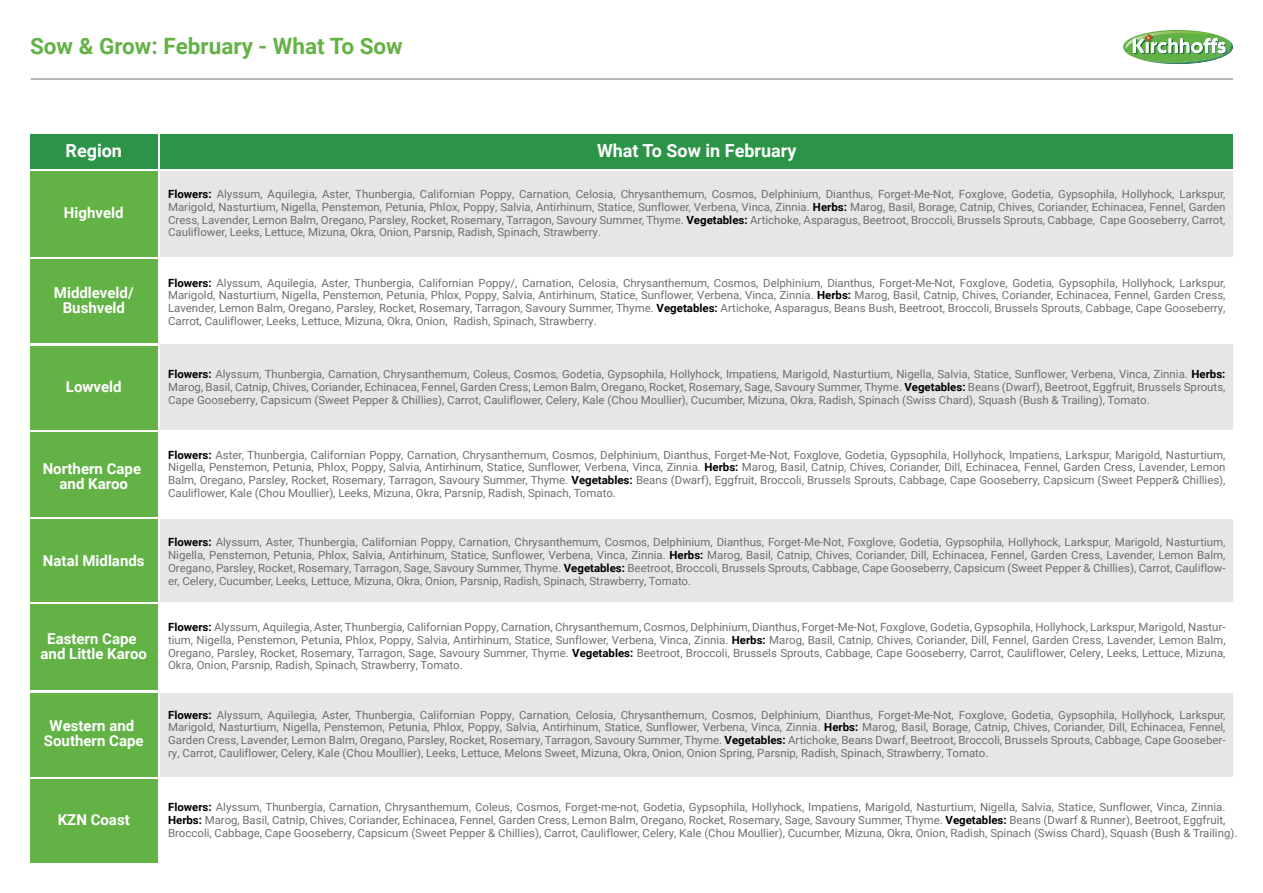
<style>
.page{position:relative;width:1263px;height:893px;background:#fff}
.page>*{position:absolute;margin:0;border:0;box-sizing:border-box;transform-origin:0 0}
.t1{font:700 22.5px "Roboto";color:#63b246}
.t2{font:700 18px "Roboto";color:#fff}
.t3{font:700 15px/15px "Roboto";color:#fff;text-align:center}
.t4{font:11.25px/12.8px "Roboto";color:#6e6f71;text-align:justify}
.s1{font-weight:700;color:#010101}
</style>
<div class="page">
<svg style="left:1123px;top:30px;width:110px;height:34px"></svg>
<hr style="left:31px;top:79px;width:1202px;height:1px;background:#6e6f71">
<div style="left:30px;top:171px;width:128px;height:86px;background:#63b246"></div>
<div style="left:161px;top:171px;width:1072px;height:86px;background:#e6e6e6"></div>
<div style="left:30px;top:260px;width:128px;height:83px;background:#63b246"></div>
<div style="left:30px;top:346px;width:128px;height:84px;background:#63b246"></div>
<div style="left:161px;top:346px;width:1072px;height:84px;background:#e6e6e6"></div>
<div style="left:161px;top:519px;width:1072px;height:83px;background:#e6e6e6"></div>
<div style="left:30px;top:605px;width:128px;height:85px;background:#63b246"></div>
<div style="left:30px;top:693px;width:128px;height:83px;background:#63b246"></div>
<div style="left:161px;top:693px;width:1072px;height:83px;background:#e6e6e6"></div>
<div style="left:30px;top:779px;width:128px;height:84px;background:#63b246"></div>
<div style="left:30px;top:134px;width:128px;height:34px;background:#2b9446"></div>
<div style="left:161px;top:134px;width:1072px;height:34px;background:#2b9446"></div>
<div style="left:30px;top:519px;width:128px;height:83px;background:#63b246"></div>
<div style="left:30px;top:433px;width:128px;height:84px;background:#63b246"></div>
<h1 class="t1" style="left:30px;top:30px;width:374px">Sow &amp; Grow: February - What To Sow</h1>
<h2 class="t2" style="left:66px;top:138px;width:58px">Region</h2>
<h2 class="t2" style="left:597px;top:138px;width:201px">What To Sow in February</h2>
<h3 class="t3" style="left:64px;top:205px;width:61px">Highveld</h3>
<p class="t4" style="left:168px;top:187px;width:1059px"><span class="s1">Flowers:</span> Alyssum, Aquilegia, Aster, Thunbergia, Californian Poppy, Carnation, Celosia, Chrysanthemum, Cosmos, Delphinium, Dianthus, Forget-Me-Not, Foxglove, Godetia, Gypsophila, Hollyhock, Larkspur, Marigold, Nasturtium, Nigella, Penstemon, Petunia, Phlox, Poppy, Salvia, Antirhinum, Statice, Sunflower, Verbena, Vinca, Zinnia. <span class="s1">Herbs:</span> Marog, Basil, Borage, Catnip, Chives, Coriander, Echinacea, Fennel, Garden Cress, Lavender, Lemon Balm, Oregano, Parsley, Rocket, Rosemary, Tarragon, Savoury Summer, Thyme. <span class="s1">Vegetables:</span> Artichoke, Asparagus, Beetroot, Broccoli, Brussels Sprouts, Cabbage, Cape Gooseberry, Carrot, Cauliflower, Leeks, Lettuce, Mizuna, Okra, Onion, Parsnip, Radish, Spinach, Strawberry.</p>
<h3 class="t3" style="left:54px;top:284px;width:81px">Middleveld/<br>Bushveld</h3>
<p class="t4" style="left:168px;top:276px;width:1059px"><span class="s1">Flowers:</span> Alyssum, Aquilegia, Aster, Thunbergia, Californian Poppy/, Carnation, Celosia, Chrysanthemum, Cosmos, Delphinium, Dianthus, Forget-Me-Not, Foxglove, Godetia, Gypsophila, Hollyhock, Larkspur, Marigold, Nasturtium, Nigella, Penstemon, Petunia, Phlox, Poppy, Salvia, Antirhinum, Statice, Sunflower, Verbena, Vinca, Zinnia. <span class="s1">Herbs:</span> Marog, Basil, Catnip, Chives, Coriander, Echinacea, Fennel, Garden Cress, Lavender, Lemon Balm, Oregano, Parsley, Rocket, Rosemary, Tarragon, Savoury Summer, Thyme. <span class="s1">Vegetables:</span> Artichoke, Asparagus, Beans Bush, Beetroot, Broccoli, Brussels Sprouts, Cabbage, Cape Gooseberry, Carrot, Cauliflower, Leeks, Lettuce, Mizuna, Okra, Onion, Radish, Spinach, Strawberry.</p>
<h3 class="t3" style="left:66px;top:378px;width:57px">Lowveld</h3>
<h3 class="t3" style="left:43px;top:460px;width:100px">Northern Cape and Karoo</h3>
<h3 class="t3" style="left:43px;top:553px;width:103px">Natal Midlands</h3>
<p class="t4" style="left:216px;top:367px;width:796px">Thunbergia, Carnat on, Celosia, Chrysanthemum, Coleus, Cosmos, Godetia, Gypsophila, Hol yhock, Impatiens, Marigold, Nasturtium, Nigel a, Salvia, Statice,</p>
<p class="t4" style="left:235px;top:380px;width:989px">Borage, Catnip, Ch ves, Coriander, Dill, Echinacea, Fenn l, Garden Cress, Lavender, Lemon Balm, Oregano, Rocket, Rose ary, Tarragon, Sage, Savoury Summer, Thyme. <span class="s1">Vegetables:</span> Beetroot, Eggfruit</p>
<p class="t4" style="left:168px;top:392px;width:998px">Broccoli, Brussels Sprouts, Cape Gooseber y, Caps cum (Sweet Pepper &amp; Chil ies), Cauliflower, Celery, Kale (Chou Moullier), Cucumber, Lettuce, Mizuna, Okr , Radish, Spinach (Swiss Chard), Tomato.</p>
<p class="t4" style="left:168px;top:368px;width:1059px"><span class="s1">Flowers:</span> Alyssum, Thunbergia, Carnation, Chrysanthemum, Coleus, Cosmos, Godetia, Gypsophila, Hollyhock, Impatiens, Marigold, Nasturtium, Nigella, Salvia, Statice, Sunflower, Verbena, Vinca, Zinnia. <span class="s1">Herbs:<br></span>Marog, Basil, Catnip, Chives, Coriander, Echinacea, Fennel, Garden Cress, Lemon Balm, Oregano, Rocket, Rosemary, Sage, Savoury Summer, Thyme. <span class="s1">Vegetables:</span> Beans (Dwarf), Beetroot, Eggfruit, Brussels Sprouts, Cape Gooseberry, Capsicum (Sweet Pepper &amp; Chillies), Carrot, Cauliflower, Celery, Kale (Chou Moullier), Cucumber, Mizuna, Okra, Radish, Spinach (Swiss Chard), Squash (Bush &amp; Trailing), Tomato.</p>
<p class="t4" style="left:168px;top:448px;width:1059px"><span class="s1">Flowers:</span> Aster, Thunbergia, Californian Poppy, Carnation, Chrysanthemum, Cosmos, Delphinium, Dianthus, Forget-Me-Not, Foxglove, Godetia, Gypsophila, Hollyhock, Impatiens, Larkspur, Marigold, Nasturtium, Nigella, Penstemon, Petunia, Phlox, Poppy, Salvia, Antirhinum, Statice, Sunflower, Verbena, Vinca, Zinnia. <span class="s1">Herbs:</span> Marog, Basil, Catnip, Chives, Coriander, Dill, Echinacea, Fennel, Garden Cress, Lavender, Lemon Balm, Oregano, Parsley, Rocket, Rosemary, Tarragon, Savoury Summer, Thyme. <span class="s1">Vegetables:</span> Beans (Dwarf), Eggfruit, Broccoli, Brussels Sprouts, Cabbage, Cape Gooseberry, Capsicum (Sweet Pepper&amp; Chillies), Cauliflower, Kale (Chou Moullier), Leeks, Mizuna, Okra, Parsnip, Radish, Spinach, Tomato.</p>
<p class="t4" style="left:168px;top:536px;width:1059px"><span class="s1">Flowers:</span> Alyssum, Aster, Thunbergia, Californian Poppy, Carnation, Chrysanthemum, Cosmos, Delphinium, Dianthus, Forget-Me-Not, Foxglove, Godetia, Gypsophila, Hollyhock, Larkspur, Marigold, Nasturtium, Nigella, Penstemon, Petunia, Phlox, Salvia, Antirhinum, Statice, Sunflower, Verbena, Vinca, Zinnia. <span class="s1">Herbs:</span> Marog, Basil, Catnip, Chives, Coriander, Dill, Echinacea, Fennel, Garden Cress, Lavender, Lemon Balm, Oregano, Parsley, Rocket, Rosemary, Tarragon, Sage, Savoury Summer, Thyme. <span class="s1">Vegetables:</span> Beetroot, Broccoli, Brussels Sprouts, Cabbage, Cape Gooseberry, Capsicum (Sweet Pepper &amp; Chillies), Carrot, Cauliflow&shy;er, Celery, Cucumber, Leeks, Lettuce, Mizuna, Okra, Onion, Parsnip, Radish, Spinach, Strawberry, Tomato.</p>
<p class="t4" style="left:168px;top:541px;width:1059px">Marigold, Nasturtium, Nigella, Penstemon, Petunia, Phlox, Salvia, Antirhinum, Statice, Sunflower, Verbena, Vinca, Zinnia. <span class="s1">Herbs:</span> Marog, Basil, Catnip, Chives, Coriander, Dill, Echinacea, Fennel, Garden Cress, Lavender, Lemon Balm, Oregano, Parsley, Rocket, Rosemary, Tarragon, Sage, Savoury Summer, Thyme. <span class="s1">Vegetables:</span> Beans (Dwarf &amp; Runner), Beetroot, Eggfruit, Broccoli, Brussels Sprouts, Cabbage, Cape Goose&shy;berry, Capsicum (Sweet Pepper &amp; Chillies), Carrot, Cauliflower, Celery, Kale (Chou Moullier), Cucumber, Leeks, Lettuce, Melons Sweet, Mizuna, Okra, Onion Spring, Radish, Spinach, Squash (Bush), Strawberry, Tomato.</p>
<h3 class="t3" style="left:41px;top:631px;width:108px">Eastern Cape and Little Karoo</h3>
<p class="t4" style="left:168px;top:620px;width:1059px"><span class="s1">Flowers:</span> Alyssum, Aquilegia, Aster, Thunbergia, Californian Poppy, Carnation, Chrysanthemum, Cosmos, Delphinium, Dianthus, Forget-Me-Not, Foxglove, Godetia, Gypsophila, Hollyhock, Larkspur, Marigold, Nastur&shy;tium, Nigella, Penstemon, Petunia, Phlox, Poppy, Salvia, Antirhinum, Statice, Sunflower, Verbena, Vinca, Zinnia. <span class="s1">Herbs:</span> Marog, Basil, Catnip, Chives, Coriander, Dill, Fennel, Garden Cress, Lavender, Lemon Balm, Oregano, Parsley, Rocket, Rosemary, Tarragon, Sage, Savoury Summer, Thyme. <span class="s1">Vegetables:</span> Beetroot, Broccoli, Brussels Sprouts, Cabbage, Cape Gooseberry, Carrot, Cauliflower, Celery, Leeks, Lettuce, Mizuna, Okra, Onion, Parsnip, Radish, Spinach, Strawberry, Tomato.</p>
<h3 class="t3" style="left:44px;top:717px;width:101px">Western and<br>Southern Cape</h3>
<p class="t4" style="left:168px;top:708px;width:1059px"><span class="s1">Flowers:</span> Alyssum, Aquilegia, Aster, Thunbergia, Californian Poppy, Carnation, Celosia, Chrysanthemum, Cosmos, Delphinium, Dianthus, Forget-Me-Not, Foxglove, Godetia, Gypsophila, Hollyhock, Larkspur, Marigold, Nasturtium, Nigella, Penstemon, Petunia, Phlox, Poppy, Salvia, Antirhinum, Statice, Sunflower, Verbena, Vinca, Zinnia. <span class="s1">Herbs:</span> Marog, Basil, Borage, Catnip, Chives, Coriander, Dill, Echinacea, Fennel, Garden Cress, Lavender, Lemon Balm, Oregano, Parsley, Rocket, Rosemary, Tarragon, Savoury Summer, Thyme. <span class="s1">Vegetables:</span> Artichoke, Beans Dwarf, Beetroot, Broccoli, Brussels Sprouts, Cabbage, Cape Gooseber&shy;ry, Carrot, Cauliflower, Celery, Kale (Chou Moullier), Leeks, Lettuce, Melons Sweet, Mizuna, Okra, Onion, Onion Spring, Parsnip, Radish, Spinach, Strawberry, Tomato.</p>
<h3 class="t3" style="left:58px;top:811px;width:74px">KZN Coast</h3>
<p class="t4" style="left:168px;top:801px;width:1071px;text-align:left"><span class="s1">Flowers:</span> Alyssum, Thunbergia, Carnation, Chrysanthemum, Coleus, Cosmos, Forget-me-not, Godetia, Gypsophila, Hollyhock, Impatiens, Marigold, Nasturtium, Nigella, Salvia, Statice, Sunflower, Vinca, Zinnia.<br><span class="s1">Herbs:</span> Marog, Basil, Catnip, Chives, Coriander, Echinacea, Fennel, Garden Cress, Lemon Balm, Oregano, Rocket, Rosemary, Sage, Savoury Summer, Thyme. <span class="s1">Vegetables:</span> Beans (Dwarf &amp; Runner), Beetroot, Eggfruit,<br>Broccoli, Cabbage, Cape Gooseberry, Capsicum (Sweet Pepper &amp; Chillies), Carrot, Cauliflower, Celery, Kale (Chou Moullier), Cucumber, Mizuna, Okra, Onion, Radish, Spinach (Swiss Chard), Squash (Bush &amp; Trailing).</p>
</div>
